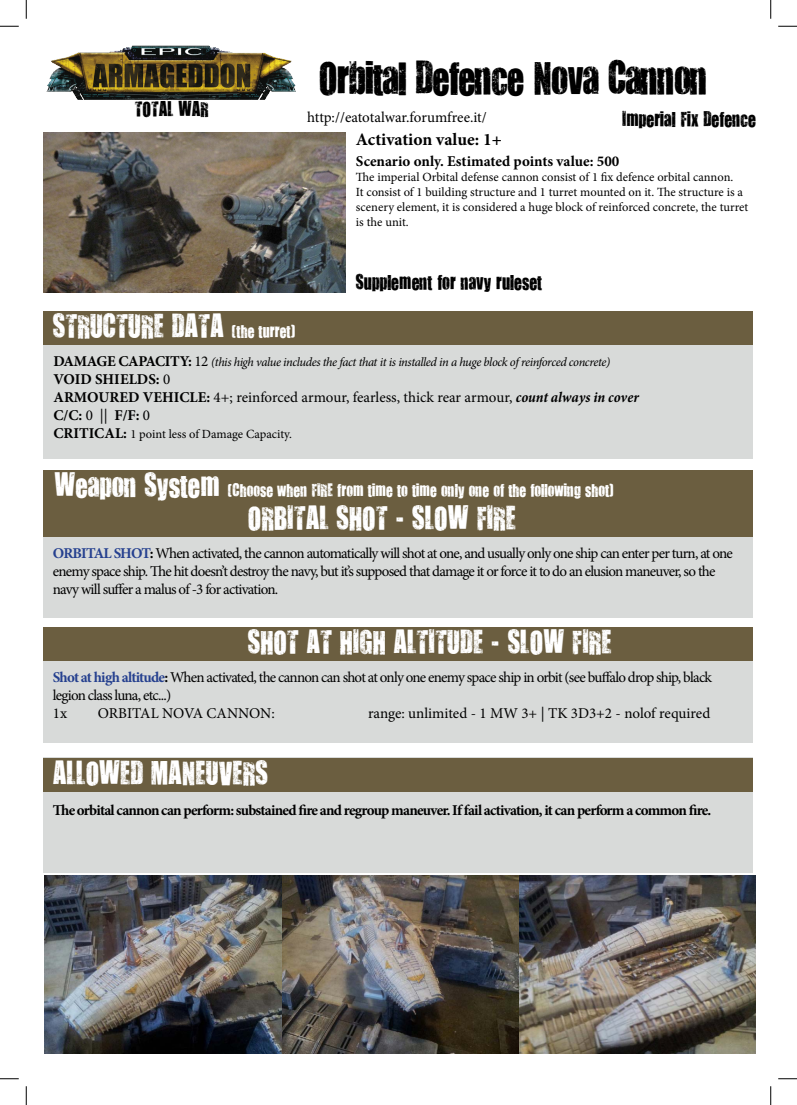
<style>
.page{position:relative;width:797px;height:1105px;background:#fff}
.page>*{position:absolute;margin:0;border:0;box-sizing:border-box;transform-origin:0 0}
.t1{font:38.25px "You Are Loved";letter-spacing:-.025em;color:#000}
.t2{font:27.5px "You Are Loved";color:#fff}
.t3{font:17.5px "You Are Loved";color:#000}
.t4{font:700 17.5px "Minion Pro";color:#000}
.t5{font:15px/18px "Minion Pro";letter-spacing:-.05em;color:#000}
.t6{font:15px/18px "Minion Pro";letter-spacing:-.005em;color:#000}
.t7{font:700 15px "Minion Pro";letter-spacing:-.05em;color:#000}
.t8{font:15px "You Are Loved";color:#fff}
.t9{font:15px "Minion Pro";color:#000}
.t10{font:700 15px "Minion Pro";color:#000}
.t11{font:12.5px/15px "Minion Pro";color:#000}
.t12{font:italic 12.5px "Minion Pro";letter-spacing:-.035em;color:#000}
.s1{font-size:15px}
.s2{font-weight:700;font-style:normal;font-size:15px}
.s3{font-style:normal;font-size:15px}
.s4{font-weight:700}
.s5{font-weight:700;font-style:italic;font-stretch:condensed}
.s6{font-weight:700;font-size:15px}
.s7{font-size:27.5px}
.s8{font-weight:700;color:#25408f}
</style>
<div class="page">
<div style="left:44px;top:758px;width:709px;height:115px;background:#d8dad9"></div>
<div style="left:44px;top:758px;width:709px;height:33px;background:#6b5e40"></div>
<div style="left:44px;top:503px;width:709px;height:115px;background:#d8dad9"></div>
<div style="left:44px;top:503px;width:709px;height:33px;background:#6b5e40"></div>
<div style="left:44px;top:311px;width:709px;height:148px;background:#d8dad9"></div>
<div style="left:44px;top:311px;width:709px;height:34px;background:#6b5e40"></div>
<img style="left:46px;top:45px;width:250px;height:56px">
<img style="left:44px;top:133px;width:301px;height:159px">
<div style="left:44px;top:470px;width:709px;height:33px;background:#6b5e40"></div>
<div style="left:44px;top:627px;width:709px;height:115px;background:#d8dad9"></div>
<div style="left:44px;top:627px;width:709px;height:34px;background:#6b5e40"></div>
<img style="left:44px;top:875px;width:711px;height:178px">
<svg style="left:0;top:25px;width:19px;height:2px"></svg>
<svg style="left:778px;top:25px;width:19px;height:2px"></svg>
<svg style="left:0;top:1078px;width:19px;height:1px"></svg>
<svg style="left:778px;top:1078px;width:19px;height:1px"></svg>
<svg style="left:25px;top:0;width:2px;height:19px"></svg>
<svg style="left:25px;top:1086px;width:2px;height:19px"></svg>
<svg style="left:770px;top:0;width:1px;height:19px"></svg>
<svg style="left:770px;top:1086px;width:1px;height:19px"></svg>
<p class="t3" style="left:135px;top:97px;width:75px">TOTAL WAR</p>
<h1 class="t1" style="left:319px;top:52px;width:390px">Orbital Defence Nova Cannon</h1>
<p class="t3" style="left:622px;top:107px;width:135px">Imperial Fix Defence</p>
<p class="t6" style="left:307px;top:108px;width:181px">http://eatotalwar.forumfree.it/</p>
<p class="t4" style="left:356px;top:127px;width:147px">Activation value: 1+</p>
<p class="t10" style="left:356px;top:151px;width:265px">Scenario only. Estimated points value: 500</p>
<p class="t11" style="left:356px;top:170px;width:394px">The imperial Orbital defense cannon consist of 1 fix defence orbital cannon.<br>It consist of 1 building structure and 1 turret mounted on it. The structure is a scenery element, it is considered a huge block of reinforced concrete, the turret is the unit.</p>
<p class="t3" style="left:356px;top:270px;width:188px">Supplement for navy ruleset</p>
<h2 class="t2" style="left:44px;top:308px;width:294px">Short range defence system</h2>
<h2 class="t2" style="left:53px;top:308px;width:244px">STRUCTURE DATA <span class="s1">(the turret)</span></h2>
<p class="t12" style="left:53px;top:353px;width:558px"><span class="s2">DAMAGE CAPACITY:</span> <span class="s3">12</span> (this high value includes the fact that it is installed in a huge block of reinforced concrete)</p>
<p class="t6" style="left:53px;top:370px;width:587px"><span class="s4">VOID SHIELDS:</span> 0<br><span class="s4">ARMOURED VEHICLE:</span> 4+; reinforced armour, fearless, thick rear armour, <span class="s5">count always in cover<br></span><span class="s4">C/C:</span> 0 || <span class="s4">F/F:</span> 0</p>
<p class="t11" style="left:53px;top:426px;width:240px"><span class="s6">CRITICAL:</span> 1 point less of Damage Capacity.</p>
<h2 class="t2" style="left:44px;top:466px;width:294px">Short ra ge d fence system</h2>
<p class="t8" style="left:55px;top:479px;width:560px"><span class="s7">Weapon System</span> (Choose when FIRE from time to time only one of the following shot)</p>
<h2 class="t2" style="left:248px;top:499px;width:270px">ORBITAL SHOT - SLOW FIRE</h2>
<p class="t5" style="left:53px;top:544px;width:681px"><span class="s8">ORBITAL SHOT</span><span class="s4">:</span> When activated, the cannon automatically will shot at one, and usually only one ship can enter per turn, at one enemy space ship. The hit doesn’t destroy the navy, but it’s supposed that damage it or force it to do an elusion maneuver, so the navy will suffer a malus of -3 for activation.</p>
<h2 class="t2" style="left:248px;top:623px;width:365px">SHOT AT HIGH ALTITUDE - SLOW FIRE</h2>
<p class="t5" style="left:53px;top:668px;width:660px"><span class="s8">Shot at high altitude</span><span class="s4">:</span> When activated, the cannon can shot at only one enemy space ship in orbit (see buffalo drop ship, black legion class luna, etc...)<br>1x</p>
<p class="t6" style="left:98px;top:704px;width:178px">ORBITAL NOVA CANNON:</p>
<p class="t9" style="left:368px;top:703px;width:344px">range: unlimited - 1 MW 3+ | TK 3D3+2 - nolof required</p>
<h2 class="t2" style="left:44px;top:754px;width:294px">Short range defence system</h2>
<h2 class="t2" style="left:53px;top:754px;width:216px">ALLOWED MANEUVERS</h2>
<p class="t7" style="left:53px;top:800px;width:660px">The orbital cannon can perform: substained fire and regroup maneuver. If fail activation, it can perform a common fire.</p>
</div>
